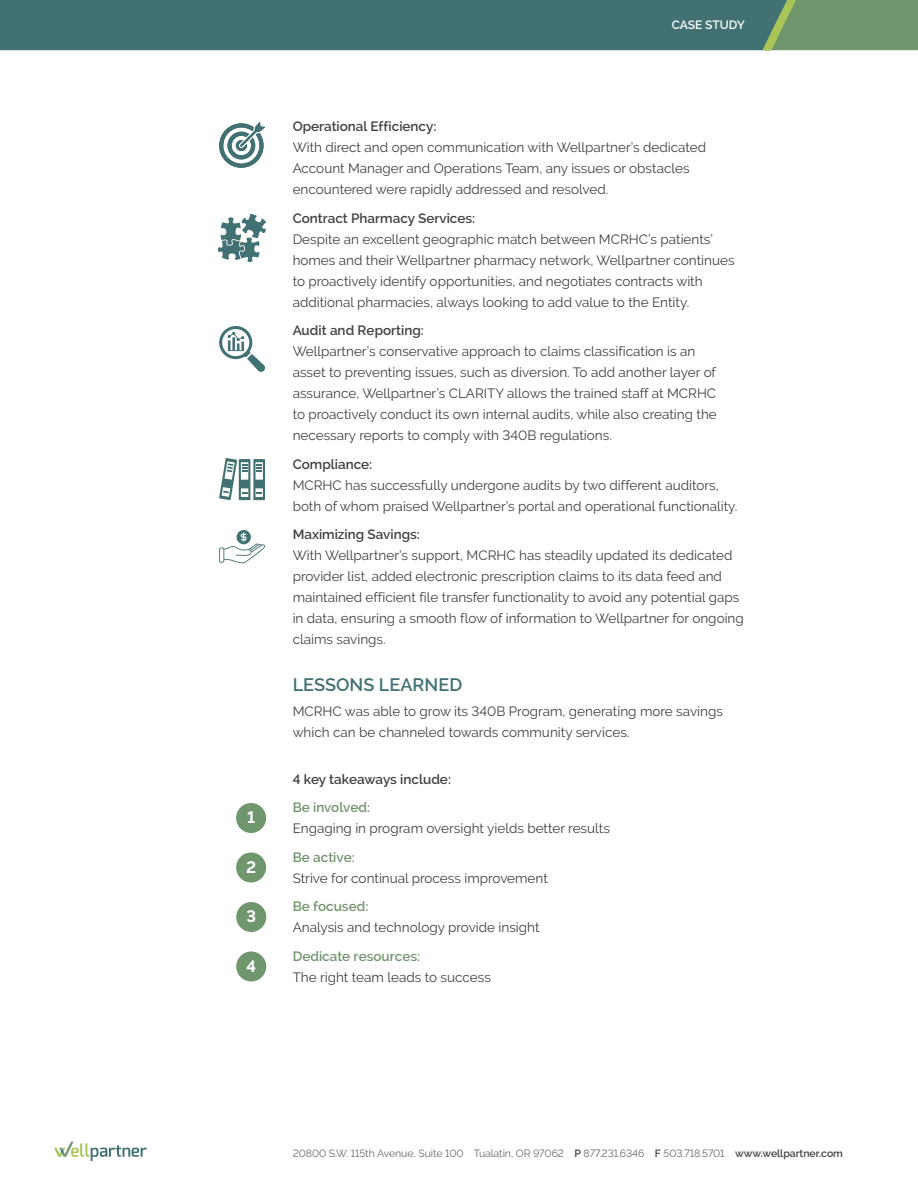
<style>
.page{position:relative;width:918px;height:1188px;background:#fff}
.page>*{position:absolute;margin:0;border:0;box-sizing:border-box;transform-origin:0 0}
.Subhead_1__Default{font:600 18px "Raleway";color:#417172}
.Number_2__smaller{font:700 16.5px "Raleway";color:#fff}
.Body_Copy_2__default{font:13.5px/21px "Raleway";color:#424041}
.Body_Copy_1__less_sp{font:13.5px/21px "Raleway";color:#424041}
.Body_Copy_3__more_sp{font:600 13.5px "Raleway";color:#424041}
.t1{font:600 12px "Raleway";letter-spacing:-.005em;color:#fff}
.t2{font:10.5px "Raleway";letter-spacing:-.005em;color:#686968}
.s1{font-weight:600}
.s2{font-weight:600;color:#6f966c}
.s3{font-weight:600;color:#424041}
</style>
<div class="page">
<svg style="left:0;top:0;width:918px;height:50px;background:#487770"></svg>
<svg style="left:54px;top:1142px;width:93px;height:19px"></svg>
<div style="left:236px;top:803px;width:30px;height:30px;background:#6f966c;border-radius:50%"></div>
<div style="left:236px;top:853px;width:30px;height:30px;background:#6f966c;border-radius:50%"></div>
<div style="left:236px;top:902px;width:30px;height:30px;background:#6f966c;border-radius:50%"></div>
<div style="left:236px;top:952px;width:30px;height:30px;background:#6f966c;border-radius:50%"></div>
<svg style="left:219px;top:458px;width:46px;height:42px"></svg>
<svg style="left:219px;top:326px;width:46px;height:46px"></svg>
<svg style="left:219px;top:122px;width:46px;height:46px"></svg>
<svg style="left:218px;top:214px;width:48px;height:48px"></svg>
<svg style="left:219px;top:530px;width:46px;height:33px"></svg>
<p class="Number_2__smaller" style="left:247px;top:808px;width:10px">1</p>
<p class="Number_2__smaller" style="left:246px;top:858px;width:12px">2</p>
<p class="Number_2__smaller" style="left:247px;top:907px;width:11px">3</p>
<p class="Number_2__smaller" style="left:247px;top:957px;width:11px">4</p>
<p class="t1" style="left:672px;top:18px;width:75px">CASE STUDY</p>
<p class="Body_Copy_2__default" style="left:293px;top:116px;width:415px"><span class="s1">Operational Efficiency:<br></span>With direct and open communication with Wellpartner’s dedicated Account Manager and Operations Team, any issues or obstacles encountered were rapidly addressed and resolved.</p>
<p class="Body_Copy_2__default" style="left:293px;top:208px;width:443px"><span class="s1">Contract Pharmacy Services:<br></span>Despite an excellent geographic match between MCRHC’s patients’ homes and their Wellpartner pharmacy network, Wellpartner continues to proactively identify opportunities, and negotiates contracts with additional pharmacies, always looking to add value to the Entity.</p>
<p class="Body_Copy_2__default" style="left:293px;top:320px;width:426px"><span class="s1">Audit and Reporting:<br></span>Wellpartner’s conservative approach to claims classification is an asset to preventing issues, such as diversion. To add another layer of assurance, Wellpartner’s CLARITY allows the trained staff at MCRHC to proactively conduct its own internal audits, while also creating the necessary reports to comply with 340B regulations.</p>
<p class="Body_Copy_2__default" style="left:293px;top:454px;width:446px"><span class="s1">Compliance:<br></span>MCRHC has successfully undergone audits by two different auditors, both of whom praised Wellpartner’s portal and operational functionality.</p>
<p class="Body_Copy_2__default" style="left:293px;top:524px;width:453px"><span class="s1">Maximizing Savings:<br></span>With Wellpartner’s support, MCRHC has steadily updated its dedicated provider list, added electronic prescription claims to its data feed and maintained efficient file transfer functionality to avoid any potential gaps in data, ensuring a smooth flow of information to Wellpartner for ongoing claims savings.</p>
<p class="Subhead_1__Default" style="left:293px;top:674px;width:171px">LESSONS LEARNED</p>
<p class="Body_Copy_1__less_sp" style="left:293px;top:701px;width:432px">MCRHC was able to grow its 340B Program, generating more savings which can be channeled towards community services.</p>
<p class="Body_Copy_3__more_sp" style="left:293px;top:771px;width:160px">4 key takeaways include:</p>
<p class="Body_Copy_2__default" style="left:293px;top:797px;width:319px"><span class="s2">Be involved:<br></span>Engaging in program oversight yields better results</p>
<p class="Body_Copy_2__default" style="left:293px;top:847px;width:257px"><span class="s2">Be active:<br></span>Strive for continual process improvement</p>
<p class="Body_Copy_2__default" style="left:293px;top:896px;width:248px"><span class="s2">Be focused:<br></span>Analysis and technology provide insight</p>
<p class="Body_Copy_2__default" style="left:293px;top:946px;width:200px"><span class="s2">Dedicate resources:<br></span>The right team leads to success</p>
<p class="t2" style="left:293px;top:1147px;width:552px">20800 S.W. 115th Avenue, Suite 100 Tualatin, OR 97062 <span class="s3">P</span> 877.231.6346 <span class="s3">F</span> 503.718.5701 <span class="s3">www.wellpartner.com</span></p>
</div>
